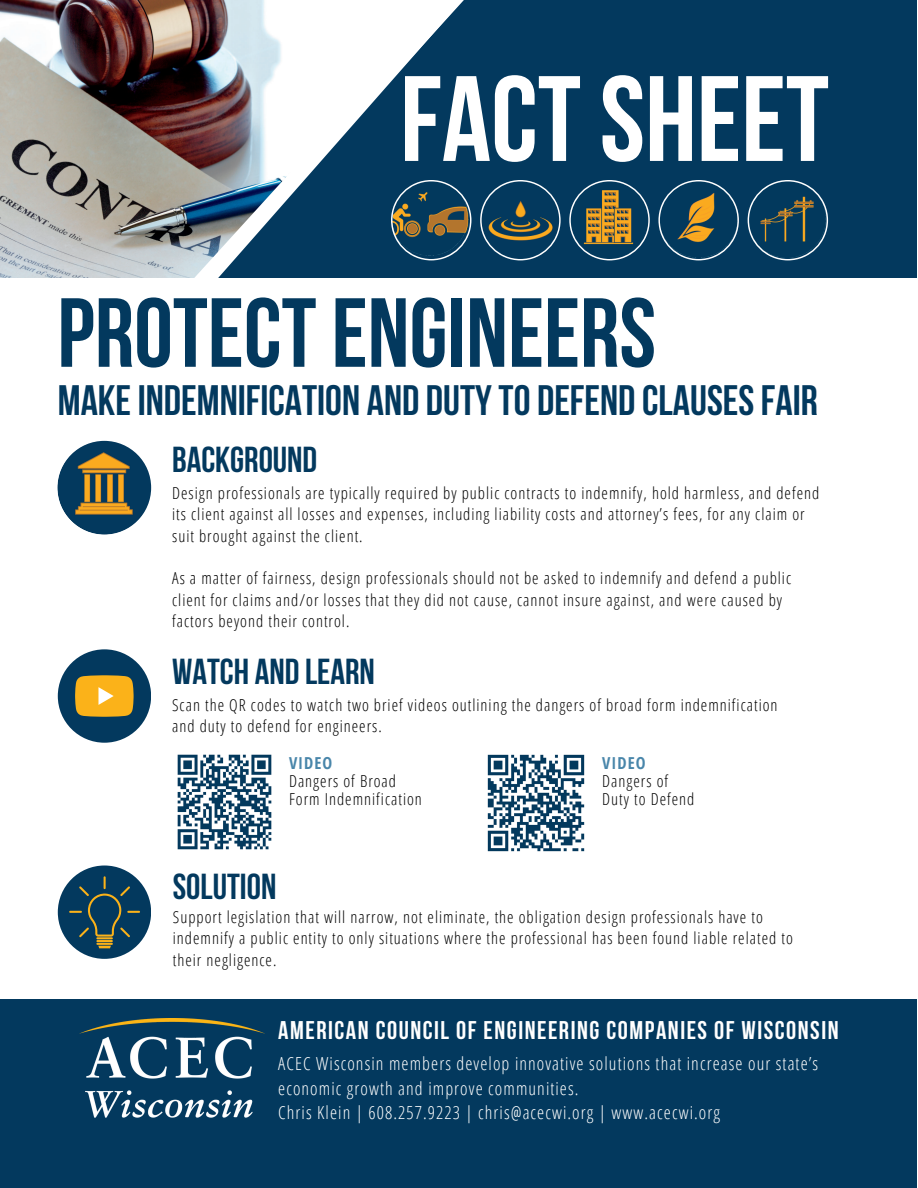
<style>
.page{position:relative;width:918px;height:1188px;background:#fff}
.page>*{position:absolute;margin:0;border:0;box-sizing:border-box;transform-origin:0 0}
.t1{font:700 121.2px "Bebas Neue";color:#fff}
.t2{font:700 97.95px "Bebas Neue";color:#03395e}
.t3{font:700 42.45px "Bebas Neue";color:#03395e}
.t4{font:700 36px "Bebas Neue";color:#03395e}
.t5{font:700 25.5px "Bebas Neue";letter-spacing:.06em;color:#fff}
.t6{font:300 18px/24.8px "Open Sans Condensed";letter-spacing:.06em;color:#fff}
.t7{font:300 16.5px/21.3px "Open Sans Condensed";letter-spacing:.06em;color:#000}
.t8{font:700 16.5px "Open Sans Condensed";letter-spacing:.06em;color:#4986aa}
</style>
<div class="page">
<div style="left:0;top:999px;width:917px;height:189px;background:#03395e"></div>
<img style="left:80px;top:1018px;width:184px;height:100px">
<img style="left:0;top:0;width:96px;height:278px">
<div style="left:486px;top:0;width:430px;height:280px;background:#03395e"></div>
<img style="left:96px;top:0;width:430px;height:278px">
<svg style="left:748px;top:180px;width:80px;height:80px"></svg>
<svg style="left:658px;top:180px;width:81px;height:80px"></svg>
<svg style="left:569px;top:180px;width:81px;height:80px"></svg>
<svg style="left:480px;top:180px;width:81px;height:80px"></svg>
<svg style="left:391px;top:180px;width:80px;height:80px"></svg>
<div style="left:58px;top:866px;width:93px;height:93px;background:#03395e;border-radius:50%"></div>
<svg style="left:69px;top:876px;width:71px;height:72px"></svg>
<div style="left:0;top:278px;width:917px;height:5px;background:#fff"></div>
<img style="left:177px;top:754px;width:95px;height:96px">
<img style="left:487px;top:754px;width:98px;height:98px">
<div style="left:58px;top:649px;width:93px;height:94px;background:#03395e;border-radius:50%"></div>
<svg style="left:75px;top:675px;width:59px;height:42px"></svg>
<img style="left:57px;top:441px;width:94px;height:94px;border-radius:50%">
<h1 class="t1" style="left:400px;top:70px;width:430px">FACTSHEET</h1>
<h2 class="t2" style="left:57px;top:293px;width:600px">PROTECTENGINEERS</h2>
<h3 class="t3" style="left:58px;top:383px;width:762px">MAKEINDEMNIFICATION AND DUTYTO DEFEND CLAUSESFAIR</h3>
<h3 class="t4" style="left:172px;top:445px;width:147px">BACKGROUND</h3>
<p class="t7" style="left:172px;top:482px;width:649px">Design professionals are typically required by public contracts to indemnify, hold harmless, and defend its client against all losses and expenses, including liability costs and attorney’s fees, for any claim or suit brought against the client.</p>
<p class="t7" style="left:172px;top:567px;width:620px">As a matter of fairness, design professionals should not be asked to indemnify and defend a public client for claims and/or losses that they did not cause, cannot insure against, and were caused by factors beyond their control.</p>
<h3 class="t4" style="left:172px;top:657px;width:204px">WATCH AND LEARN</h3>
<p class="t7" style="left:172px;top:694px;width:607px">Scan the QR codes to watch two brief videos outlining the dangers of broad form indemnification and duty to defend for engineers.</p>
<p class="t8" style="left:289px;top:751px;width:45px">VIDEO</p>
<p class="t7" style="left:289px;top:772px;width:134px;line-height:18px">Dangers of Broad<br>Form Indemnification</p>
<p class="t8" style="left:602px;top:751px;width:45px">VIDEO</p>
<p class="t7" style="left:602px;top:772px;width:94px;line-height:18px">Dangers of<br>Duty to Defend</p>
<h3 class="t4" style="left:173px;top:872px;width:105px">SOLUTION</h3>
<p class="t7" style="left:173px;top:906px;width:622px">Support legislation that will narrow, not eliminate, the obligation design professionals have to indemnify a public entity to only situations where the professional has been found liable related to their negligence.</p>
<h3 class="t5" style="left:278px;top:1020px;width:562px">AMERICAN COUNCIL OF ENGINEERING COMPANIES OF WISCONSIN</h3>
<p class="t6" style="left:278px;top:1050px;width:542px">ACEC Wisconsin members develop innovative solutions that increase our state’s economic growth and improve communities.<br>Chris Klein | 608.257.9223 | chris@acecwi.org | www.acecwi.org</p>
</div>
